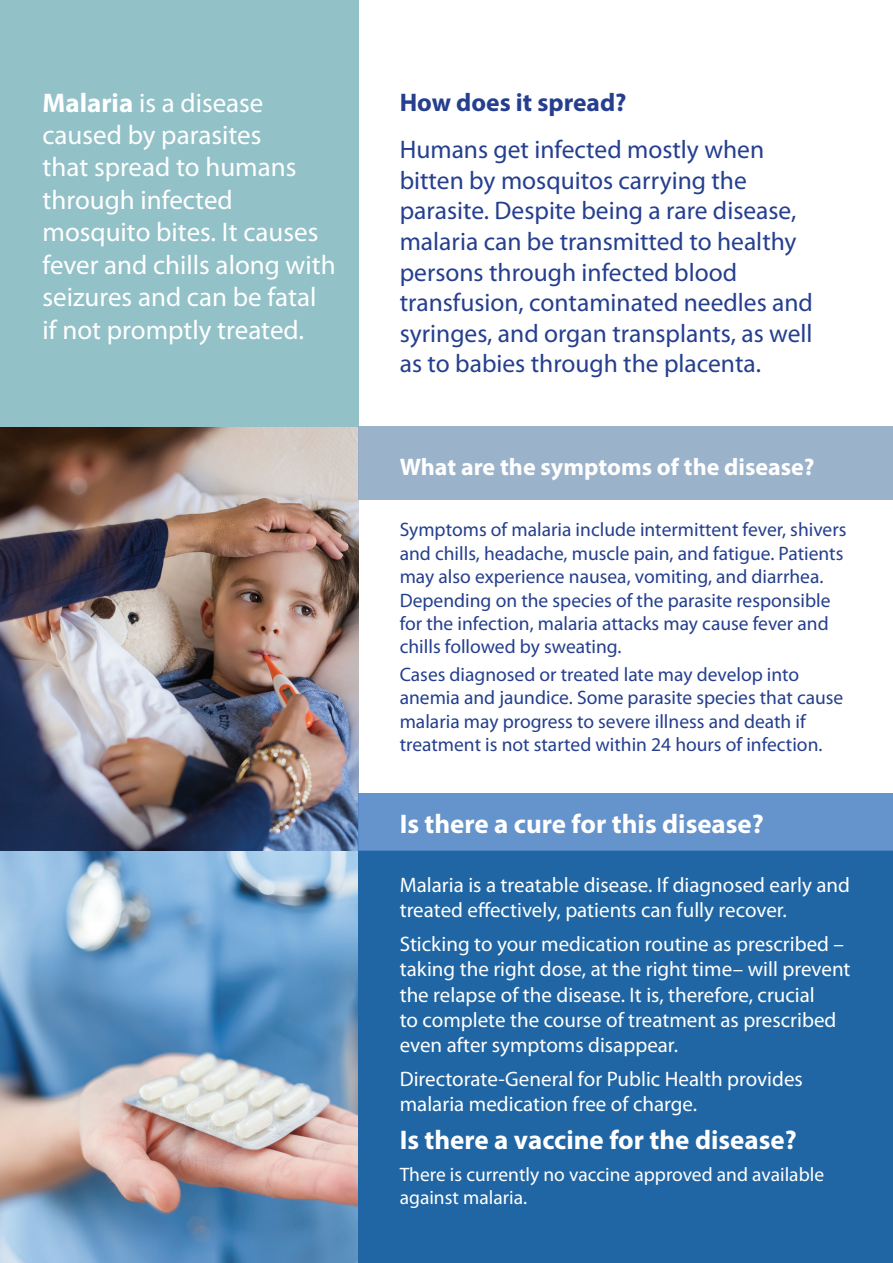
<style>
.page{position:relative;width:893px;height:1263px;background:#fff}
.page>*{position:absolute;margin:0;border:0;box-sizing:border-box;transform-origin:0 0}
.t1{font:27px/32.4px "Myriad Pro";color:#fff}
.t2{font:700 27px "Myriad Pro";color:#fff}
.t3{font:25.5px/30.6px "Myriad Pro";color:#253f8e}
.t4{font:700 25.5px "Myriad Pro";color:#253f8e}
.t5{font:700 24px "Myriad Pro";color:#fff}
.t6{font:21px/25.2px "Myriad Pro";color:#fff}
.t7{font:19.5px/23.4px "Myriad Pro";color:#253f8e}
.t8{font:19.5px/23.4px "Myriad Pro";color:#fff}
.s1{font-weight:700}
</style>
<div class="page">
<img style="left:0;top:427px;width:358px;height:836px">
<div style="left:358px;top:850px;width:535px;height:413px;background:#2066a4"></div>
<div style="left:0;top:0;width:358px;height:427px;background:#93c1c8"></div>
<div style="left:358px;top:793px;width:535px;height:57px;background:#6593cb"></div>
<div style="left:358px;top:426px;width:535px;height:74px;background:#9bb3ca"></div>
<h1 class="t1" style="left:43px;top:86px;width:295px"><span class="s1">Malaria</span> is a disease caused by parasites<br>that spread to humans through infected mosquito bites. It causes fever and chills along with seizures and can be fatal if not promptly treated.</h1>
<h2 class="t4" style="left:400px;top:85px;width:228px">How does it spread?</h2>
<p class="t3" style="left:400px;top:134px;width:415px">Humans get infected mostly when bitten by mosquitos carrying the parasite. Despite being a rare disease, malaria can be transmitted to healthy persons through infected blood transfusion, contaminated needles and syringes, and organ transplants, as well as to babies through the placenta.</p>
<p class="t5" style="left:400px;top:451px;width:416px">What are the symptoms of the disease?</p>
<p class="t7" style="left:400px;top:518px;width:448px">Symptoms of malaria include intermittent fever, shivers and chills, headache, muscle pain, and fatigue. Patients may also experience nausea, vomiting, and diarrhea.<br>Depending on the species of the parasite responsible for the infection, malaria attacks may cause fever and chills followed by sweating.</p>
<p class="t7" style="left:400px;top:662px;width:445px">Cases diagnosed or treated late may develop into anemia and jaundice. Some parasite species that cause malaria may progress to severe illness and death if treatment is not started within 24 hours of infection.</p>
<h1 class="t2" style="left:400px;top:806px;width:366px">Is there a cure for this disease?</h1>
<p class="t6" style="left:400px;top:872px;width:452px">Malaria is a treatable disease. If diagnosed early and treated effectively, patients can fully recover.</p>
<p class="t6" style="left:400px;top:931px;width:452px">Sticking to your medication routine as prescribed – taking the right dose, at the right time– will prevent the relapse of the disease. It is, therefore, crucial<br>to complete the course of treatment as prescribed even after symptoms disappear.</p>
<p class="t6" style="left:400px;top:1066px;width:405px">Directorate-General for Public Health provides malaria medication free of charge.</p>
<h1 class="t2" style="left:400px;top:1122px;width:398px">Is there a vaccine for the disease?</h1>
<p class="t8" style="left:400px;top:1162px;width:426px">There is currently no vaccine approved and available against malaria.</p>
</div>
